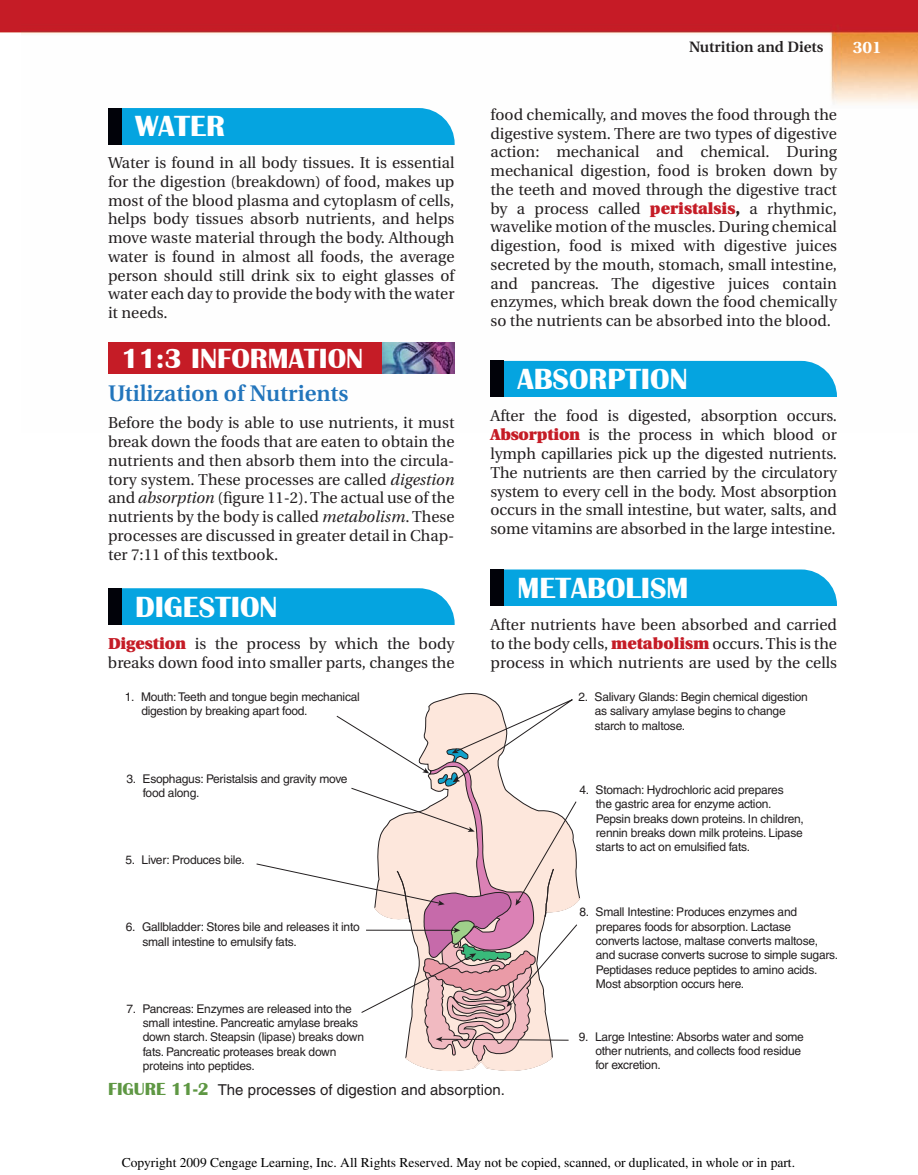
<style>
.page{position:relative;width:918px;height:1175px;background:#fff}
.page>*{position:absolute;margin:0;border:0;box-sizing:border-box;transform-origin:0 0}
.t1{font:700 30px "Britannic";color:#fff}
.t2{font:700 28.5px "Britannic";color:#fff}
.t3{font:600 22.5px "Utopia";color:#2275bc}
.t4{font:700 16.5px "Utopia";color:#fff;scale:1.05 1}
.t5{font:15.75px/18.8px "Utopia";color:#231f20;text-align:justify}
.t6{font:15px "Helvetica";color:#231f20}
.t7{font:600 15px "Utopia";color:#231f20}
.t8{font:13.5px "Times";color:#000}
.t9{font:12px/14.2px "Helvetica";letter-spacing:-.02em;color:#231f20}
.s1{font-style:italic}
.s2{font-weight:900;color:#c51c26}
.s3{font-weight:900}
.s4{font-family:"Britannic";font-weight:700;font-size:18px;color:#5e9743}
</style>
<div class="page">
<img style="left:21px;top:0;width:897px;height:374px">
<img style="left:0;top:0;width:21px;height:33px">
<div style="left:504px;top:569px;width:333px;height:36px;background:#05a4e0"></div>
<div style="left:490px;top:569px;width:14px;height:36px;background:#010209"></div>
<div style="left:504px;top:361px;width:333px;height:36px;background:#05a4e0"></div>
<div style="left:490px;top:361px;width:14px;height:36px;background:#010209"></div>
<div style="left:121px;top:588px;width:334px;height:36px;background:#05a4e0"></div>
<div style="left:108px;top:588px;width:13px;height:36px;background:#010209"></div>
<div style="left:121px;top:108px;width:334px;height:36px;background:#05a4e0"></div>
<div style="left:108px;top:108px;width:13px;height:36px;background:#010209"></div>
<div style="left:108px;top:342px;width:346px;height:32px;background:#c51c26"></div>
<img style="left:382px;top:342px;width:72px;height:32px">
<svg style="left:256px;top:695px;width:324px;height:376px"></svg>
<p class="t1" style="left:135px;top:111px;width:92px">WATER</p>
<p class="t5" style="left:108px;top:155px;width:348px">Water is found in all body tissues. It is essential for the digestion (breakdown) of food, makes up most of the blood plasma and cytoplasm of cells, helps body tissues absorb nutrients, and helps move waste material through the body. Although water is found in almost all foods, the average person should still drink six to eight glasses of water each day to provide the body with the water it needs.</p>
<p class="t2" style="left:122px;top:344px;width:243px">11:3 INFORMATION</p>
<p class="t3" style="left:108px;top:385px;width:242px">Utilization of Nutrients</p>
<p class="t5" style="left:108px;top:415px;width:348px">Before the body is able to use nutrients, it must break down the foods that are eaten to obtain the nutrients and then absorb them into the circula&shy;tory system. These processes are called <span class="s1">digestion </span>and <span class="s1">absorption</span> (figure 11-2). The actual use of the nutrients by the body is called <span class="s1">metabolism</span>. These processes are discussed in greater detail in Chap&shy;ter 7:11 of this textbook.</p>
<p class="t1" style="left:135px;top:591px;width:144px">DIGESTION</p>
<p class="t5" style="left:108px;top:635px;width:348px"><span class="s2">Digestion</span> is the process by which the body breaks down food into smaller parts, changes the</p>
<p class="t9" style="left:141px;top:691px;width:220px;text-indent:-17px">1. Mouth: Teeth and tongue begin mechanical digestion by breaking apart food.</p>
<p class="t9" style="left:143px;top:772px;width:206px;text-indent:-17px">3. Esophagus: Peristalsis and gravity move food along.</p>
<p class="t9" style="left:125px;top:853px;width:121px">5. Liver: Produces bile.</p>
<p class="t9" style="left:142px;top:921px;width:219px;text-indent:-16px">6. Gallbladder: Stores bile and releases it into small intestine to emulsify fats.</p>
<p class="t9" style="left:143px;top:1002px;width:223px;text-indent:-17px">7. Pancreas: Enzymes are released into the small intestine. Pancreatic amylase breaks down starch. Steapsin (lipase) breaks down fats. Pancreatic proteases break down proteins into peptides.</p>
<p class="t7" style="left:689px;top:41px;width:136px">Nutrition and Diets</p>
<p class="t4" style="left:853px;top:41px;width:29px">301</p>
<p class="t5" style="left:490px;top:107px;width:348px">food chemically, and moves the food through the digestive system. There are two types of digestive action: mechanical and chemical. During mechanical digestion, food is broken down by the teeth and moved through the digestive tract by a process called <span class="s2">peristalsis</span><span class="s3">,</span> a rhythmic, wavelike motion of the muscles. During chemical digestion, food is mixed with digestive juices secreted by the mouth, stomach, small intestine, and pancreas. The digestive juices contain enzymes, which break down the food chemically so the nutrients can be absorbed into the blood.</p>
<p class="t1" style="left:518px;top:364px;width:172px">ABSORPTION</p>
<p class="t5" style="left:490px;top:408px;width:348px">After the food is digested, absorption occurs.<br><span class="s2">Absorption</span> is the process in which blood or lymph capillaries pick up the digested nutrients.<br>The nutrients are then carried by the circulatory system to every cell in the body. Most absorption occurs in the small intestine, but water, salts, and some vitamins are absorbed in the large intestine.</p>
<p class="t1" style="left:518px;top:573px;width:173px">METABOLISM</p>
<p class="t5" style="left:490px;top:617px;width:348px">After nutrients have been absorbed and carried to the body cells, <span class="s2">metabolism</span> occurs. This is the process in which nutrients are used by the cells</p>
<p class="t9" style="left:595px;top:691px;width:215px;text-indent:-16px">2. Salivary Glands: Begin chemical digestion as salivary amylase begins to change starch to maltose.</p>
<p class="t9" style="left:596px;top:784px;width:210px;text-indent:-16px">4. Stomach: Hydrochloric acid prepares<br>the gastric area for enzyme action.<br>Pepsin breaks down proteins. In children, rennin breaks down milk proteins. Lipase starts to act on emulsified fats.</p>
<p class="t9" style="left:596px;top:906px;width:244px;text-indent:-16px">8. Small Intestine: Produces enzymes and prepares foods for absorption. Lactase<br>converts lactose, maltase converts maltose, and sucrase converts sucrose to simple sugars.<br>Peptidases reduce peptides to amino acids.<br>Most absorption occurs here.</p>
<p class="t9" style="left:595px;top:1030px;width:210px;text-indent:-16px">9. Large Intestine: Absorbs water and some other nutrients, and collects food residue for excretion.</p>
<p class="t6" style="left:108px;top:1084px;width:398px"><span class="s4">FIGURE 11-2</span> The processes of digestion and absorption.</p>
<p class="t8" style="left:122px;top:1154px;width:675px">Copyright 2009 Cengage Learning, Inc. All Rights Reserved. May not be copied, scanned, or duplicated, in whole or in part.</p>
</div>
